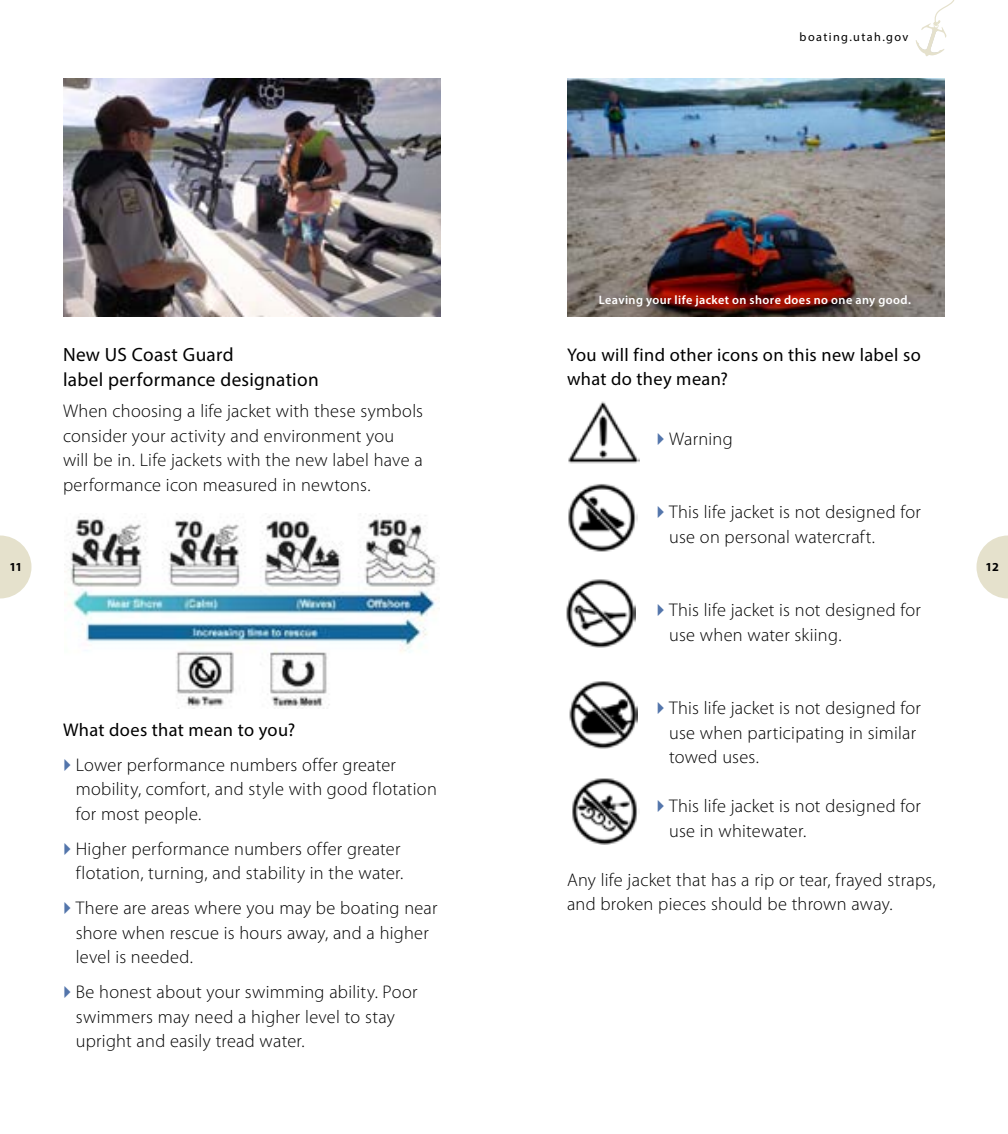
<style>
.page{position:relative;width:1008px;height:1134px;background:#fff}
.page>*{position:absolute;margin:0;border:0;box-sizing:border-box;transform-origin:0 0}
.t1{font:19.25px/24.5px "Myriad Pro";letter-spacing:.015em;color:#000}
.t2{font:300 18.38px/24.5px "Myriad Pro";letter-spacing:.015em;color:#000}
.t3{font:18.38px/24.5px "Myriad Pro";letter-spacing:.015em;color:#000}
.t4{font:600 12.25px "Myriad Pro";letter-spacing:.035em;color:#fff}
.t5{font:12.25px "Myriad Pro";letter-spacing:.115em;color:#000}
.t6{font:700 12.25px "Myriad Pro";color:#000}
</style>
<div class="page">
<svg style="left:976px;top:536px;width:32px;height:62px"></svg>
<svg style="left:0;top:536px;width:32px;height:62px"></svg>
<svg style="left:916px;top:0;width:39px;height:56px"></svg>
<img style="left:64px;top:513px;width:373px;height:194px">
<img style="left:63px;top:79px;width:378px;height:237px">
<img style="left:568px;top:401px;width:72px;height:63px">
<img style="left:568px;top:484px;width:70px;height:68px">
<img style="left:566px;top:579px;width:70px;height:68px">
<img style="left:569px;top:681px;width:69px;height:67px">
<img style="left:572px;top:778px;width:65px;height:66px">
<img style="left:567px;top:79px;width:378px;height:237px">
<p class="t5" style="left:800px;top:29px;width:110px">boating.utah.gov</p>
<p class="t1" style="left:63px;top:342px;width:257px">New US Coast Guard<br>label performance designation</p>
<p class="t2" style="left:63px;top:399px;width:362px">When choosing a life jacket with these symbols consider your activity and environment you will be in. Life jackets with the new label have a performance icon measured in newtons.</p>
<p class="t4" style="left:599px;top:292px;width:314px">Leaving your life jacket on shore does no one any good.</p>
<p class="t3" style="left:567px;top:342px;width:355px">You will find other icons on this new label so what do they mean?</p>
<p class="t2" style="left:669px;top:426px;width:65px">Warning</p>
<p class="t2" style="left:669px;top:500px;width:253px">This life jacket is not designed for use on personal watercraft.</p>
<p class="t6" style="left:9px;top:559px;width:15px">11</p>
<p class="t6" style="left:986px;top:559px;width:15px">12</p>
<p class="t3" style="left:63px;top:717px;width:234px">What does that mean to you?</p>
<p class="t2" style="left:76px;top:752px;width:363px">Lower performance numbers offer greater mobility, comfort, and style with good flotation for most people.</p>
<p class="t2" style="left:76px;top:836px;width:329px">Higher performance numbers offer greater flotation, turning, and stability in the water.</p>
<p class="t2" style="left:76px;top:896px;width:363px">There are areas where you may be boating near shore when rescue is hours away, and a higher level is needed.</p>
<p class="t2" style="left:76px;top:980px;width:343px">Be honest about your swimming ability. Poor swimmers may need a higher level to stay upright and easily tread water.</p>
<p class="t2" style="left:669px;top:598px;width:253px">This life jacket is not designed for use when water skiing.</p>
<p class="t2" style="left:669px;top:696px;width:253px">This life jacket is not designed for use when participating in similar towed uses.</p>
<p class="t2" style="left:669px;top:794px;width:253px">This life jacket is not designed for use in whitewater.</p>
<p class="t2" style="left:567px;top:867px;width:370px">Any life jacket that has a rip or tear, frayed straps, and broken pieces should be thrown away.</p>
</div>
